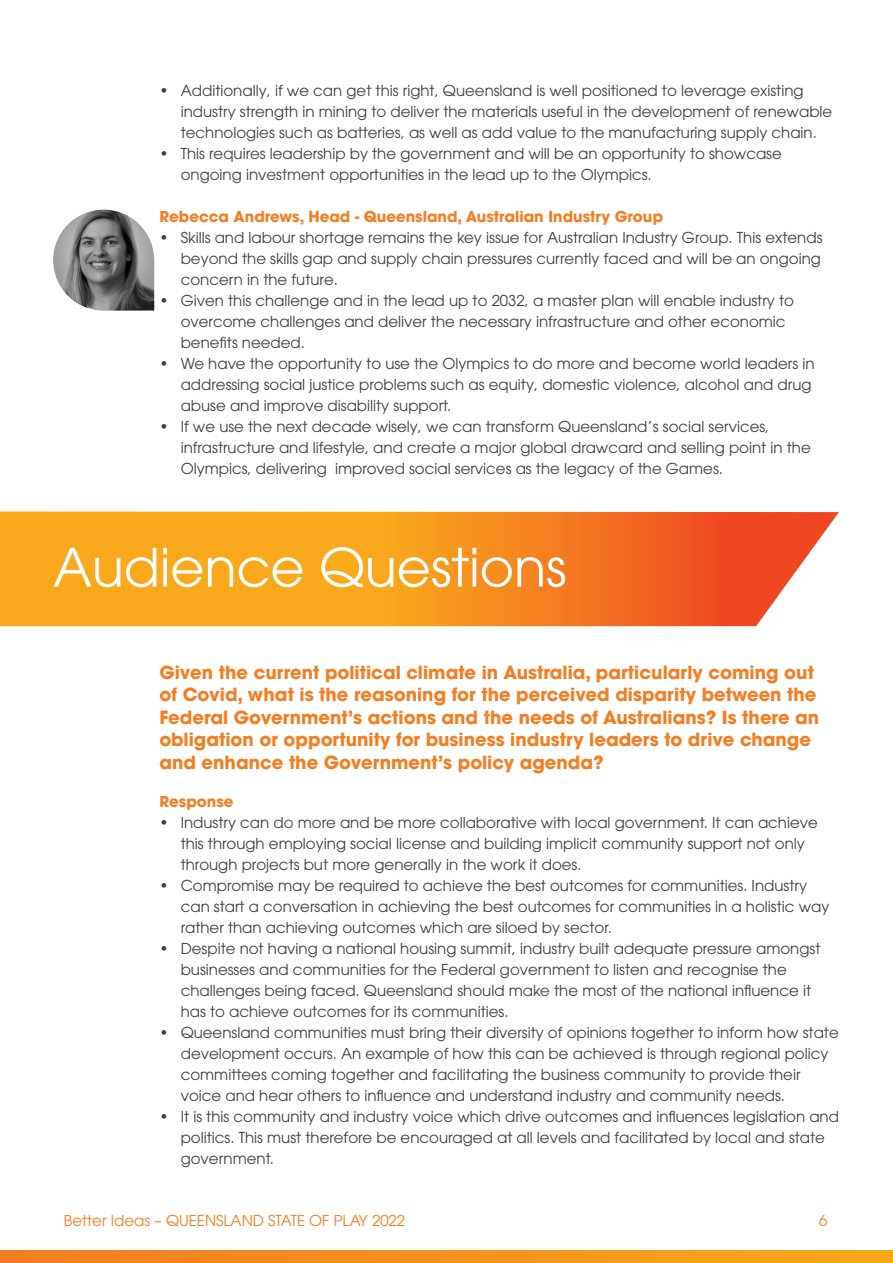
<style>
.page{position:relative;width:893px;height:1263px;background:#fff}
.page>*{position:absolute;margin:0;border:0;box-sizing:border-box;transform-origin:0 0}
.t1{font:52.5px "ITC Avant Garde Pro";color:#fff}
.t2{font:700 18px/22.5px "ITC Avant Garde Pro";color:#f47d21}
.Body_bullets{font:15px/21px "ITC Avant Garde Pro";color:#3e3e3f}
.Subhead{font:700 15px "ITC Avant Garde Pro";color:#f47d21}
.t3{font:15px "ITC Avant Garde Pro";color:#f47d21}
</style>
<div class="page">
<img style="left:53px;top:210px;width:101px;height:101px">
<svg style="left:0;top:511px;width:839px;height:115px;background:#f6932a"></svg>
<svg style="left:0;top:1250px;width:893px;height:13px;background:#f6921d"></svg>
<p class="Body_bullets" style="left:181px;top:79px;width:653px;text-indent:-21px">• Additionally, if we can get this right, Queensland is well positioned to leverage existing industry strength in mining to deliver the materials useful in the development of renewable technologies such as batteries, as well as add value to the manufacturing supply chain.</p>
<p class="Body_bullets" style="left:181px;top:142px;width:603px;text-indent:-21px">• This requires leadership by the government and will be an opportunity to showcase ongoing investment opportunities in the lead up to the Olympics.</p>
<p class="Subhead" style="left:159px;top:206px;width:505px">Rebecca Andrews, Head - Queensland, Australian Industry Group</p>
<p class="Body_bullets" style="left:181px;top:226px;width:643px;text-align:justify;text-indent:-21px">• Skills and labour shortage remains the key issue for Australian Industry Group. This extends beyond the skills gap and supply chain pressures currently faced and will be an ongoing concern in the future.</p>
<p class="Body_bullets" style="left:181px;top:289px;width:615px;text-indent:-21px">• Given this challenge and in the lead up to 2032, a master plan will enable industry to overcome challenges and deliver the necessary infrastructure and other economic benefits needed.</p>
<p class="Body_bullets" style="left:181px;top:352px;width:635px;text-indent:-21px">• We have the opportunity to use the Olympics to do more and become world leaders in addressing social justice problems such as equity, domestic violence, alcohol and drug abuse and improve disability support.</p>
<p class="Body_bullets" style="left:181px;top:415px;width:632px;text-indent:-21px">• If we use the next decade wisely, we can transform Queensland’s social services, infrastructure and lifestyle, and create a major global drawcard and selling point in the<br>Olympics, delivering improved social services as the legacy of the Games.</p>
<p class="t1" style="left:53px;top:535px;width:515px">Audience Questions</p>
<p class="t2" style="left:159px;top:660px;width:661px">Given the current political climate in Australia, particularly coming out of Covid, what is the reasoning for the perceived disparity between the Federal Government’s actions and the needs of Australians? Is there an obligation or opportunity for business industry leaders to drive change and enhance the Government’s policy agenda?</p>
<p class="Subhead" style="left:159px;top:791px;width:76px">Response</p>
<p class="Body_bullets" style="left:181px;top:811px;width:639px;text-indent:-21px">• Industry can do more and be more collaborative with local government. It can achieve this through employing social license and building implicit community support not only through projects but more generally in the work it does.</p>
<p class="Body_bullets" style="left:181px;top:874px;width:650px;text-indent:-21px">• Compromise may be required to achieve the best outcomes for communities. Industry can start a conversation in achieving the best outcomes for communities in a holistic way rather than achieving outcomes which are siloed by sector.</p>
<p class="Body_bullets" style="left:181px;top:937px;width:641px;text-indent:-21px">• Despite not having a national housing summit, industry built adequate pressure amongst businesses and communities for the Federal government to listen and recognise the challenges being faced. Queensland should make the most of the national influence it has to achieve outcomes for its communities.</p>
<p class="Body_bullets" style="left:181px;top:1021px;width:659px;text-indent:-21px">• Queensland communities must bring their diversity of opinions together to inform how state development occurs. An example of how this can be achieved is through regional policy committees coming together and facilitating the business community to provide their voice and hear others to influence and understand industry and community needs.</p>
<p class="Body_bullets" style="left:181px;top:1105px;width:660px;text-indent:-21px">• It is this community and industry voice which drive outcomes and influences legislation and politics. This must therefore be encouraged at all levels and facilitated by local and state government.</p>
<p class="t3" style="left:64px;top:1211px;width:343px">Better Ideas – QUEENSLAND STATE OF PLAY 2022</p>
<p class="t3" style="left:819px;top:1211px;width:10px">6</p>
</div>
